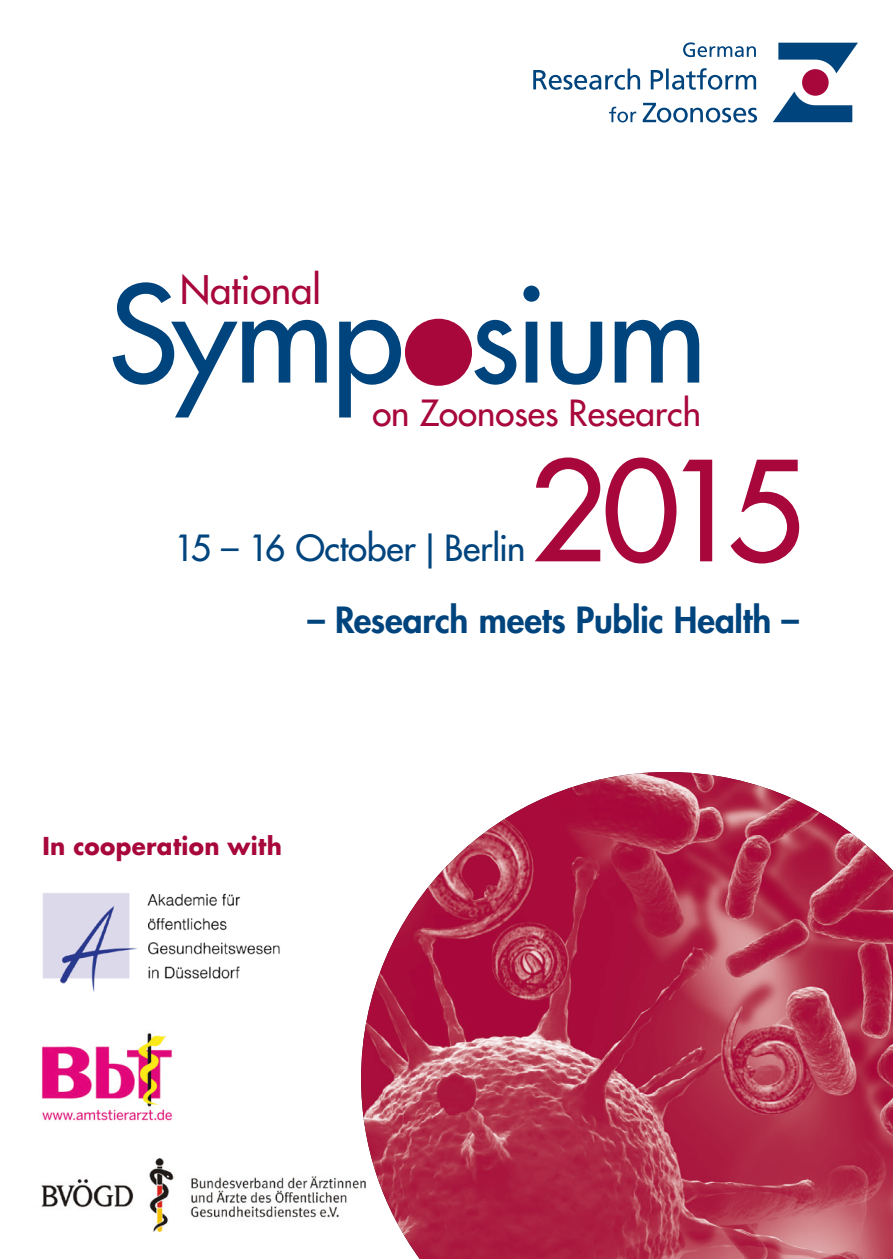
<style>
.page{position:relative;width:893px;height:1259px;background:#fff}
.page>*{position:absolute;margin:0;border:0;box-sizing:border-box;transform-origin:0 0}
.t1{font:500 134.7px "Futura Std";color:#a8073b}
.t2{font:500 130.2px "Futura Std";letter-spacing:-.025em;color:#00447e}
.t3{font:500 38.4px "Futura Std";color:#a8073b}
.t4{font:800 35.1px "Futura Std";letter-spacing:-.005em;color:#00447e}
.t5{font:500 35.1px "Futura Std";letter-spacing:-.005em;color:#00447e}
.t6{font:500 35.1px "Futura Std";color:#a8073b}
.t7{font:700 24px "Futura Std";letter-spacing:.015em;color:#a8073b;scale:.96 1}
</style>
<div class="page">
<img style="left:361px;top:772px;width:532px;height:487px">
<div style="left:405px;top:319px;width:67px;height:67px;background:#a8073b;border-radius:50%"></div>
<img style="left:41px;top:1033px;width:132px;height:88px">
<img style="left:41px;top:1158px;width:329px;height:73px">
<img style="left:43px;top:893px;width:237px;height:99px">
<svg style="left:773px;top:91px;width:79px;height:31px"></svg>
<svg style="left:778px;top:43px;width:80px;height:30px"></svg>
<div style="left:802px;top:69px;width:27px;height:27px;background:#a8073b;border-radius:50%"></div>
<svg style="left:683px;top:42px;width:73px;height:15px"></svg>
<svg style="left:609px;top:107px;width:27px;height:15px"></svg>
<svg style="left:643px;top:103px;width:114px;height:20px"></svg>
<svg style="left:533px;top:68px;width:223px;height:22px"></svg>
<p class="t3" style="left:180px;top:266px;width:143px">National</p>
<h2 class="t2" style="left:108px;top:253px;width:600px">Symposium</h2>
<p class="t6" style="left:372px;top:391px;width:330px">on Zoonoses Research</p>
<h1 class="t1" style="left:529px;top:427px;width:277px">2015</h1>
<p class="t4" style="left:307px;top:597px;width:493px">– Research meets Public Health –</p>
<p class="t5" style="left:174px;top:526px;width:353px">15 – 16 October | Berlin</p>
<p class="t7" style="left:43px;top:830px;width:251px">In cooperation with</p>
</div>
